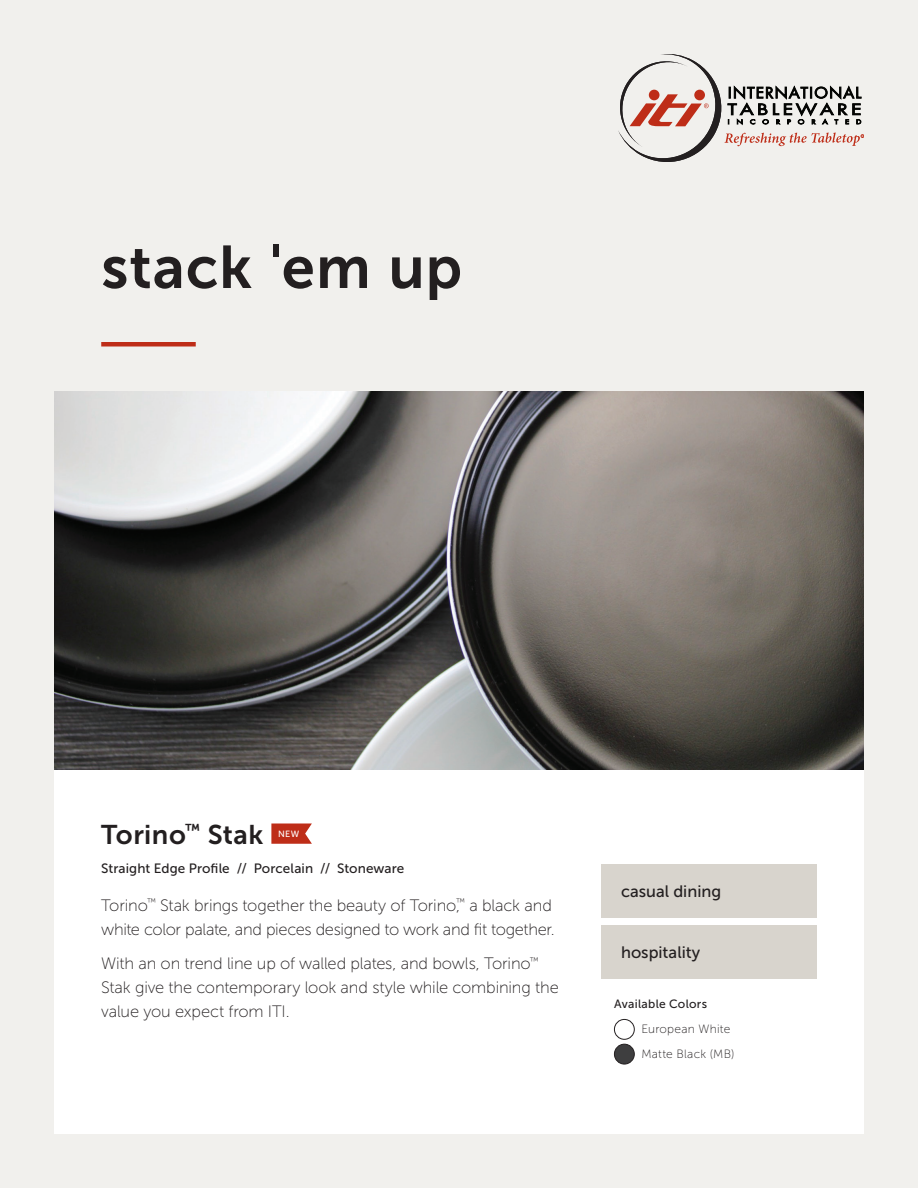
<style>
.page{position:relative;width:918px;height:1188px;background:#f1f0ed}
.page>*{position:absolute;margin:0;border:0;box-sizing:border-box;transform-origin:0 0}
.t1{font:60px "Museo Sans 700";letter-spacing:.015em;color:#231f20}
.t2{font:27px "Museo Sans 700";letter-spacing:.015em;color:#231f20}
.t3{font:16.5px/24px "Museo Sans 100";letter-spacing:-.01em;color:#231f20}
.t4{font:16.5px "Museo Sans 500";color:#231f20}
.t5{font:13.5px "Museo Sans 500";letter-spacing:.005em;color:#231f20}
.t6{font:12px/24.8px "Museo Sans 100";letter-spacing:.02em;color:#231f20}
.t7{font:12px "Museo Sans 500";letter-spacing:.025em;color:#231f20}
.t8{font:9px "Museo Sans 500";color:#fff}
</style>
<div class="page">
<div style="left:54px;top:770px;width:810px;height:364px;background:#fff"></div>
<svg style="left:618px;top:54px;width:246px;height:108px"></svg>
<div style="left:601px;top:925px;width:216px;height:54px;background:#d8d4cd"></div>
<div style="left:601px;top:864px;width:216px;height:54px;background:#d8d4cd"></div>
<svg style="left:271px;top:824px;width:41px;height:20px"></svg>
<hr style="left:101px;top:342px;width:95px;height:4px;background:#be2d18">
<img style="left:54px;top:392px;width:810px;height:378px">
<div style="left:614px;top:1019px;width:20px;height:21px;border:1px solid #231f20;border-radius:50%"></div>
<div style="left:614px;top:1044px;width:20px;height:20px;background:#3e3e3f;border-radius:50%"></div>
<div style="left:614px;top:1044px;width:20px;height:20px;border:1px solid #231f20;border-radius:50%"></div>
<h1 class="t1" style="left:101px;top:234px;width:362px">stack 'em up</h1>
<h2 class="t2" style="left:101px;top:819px;width:164px">Torino<sup>™</sup> Stak</h2>
<p class="t8" style="left:278px;top:829px;width:23px">NEW</p>
<p class="t5" style="left:101px;top:861px;width:305px">Straight Edge Profile // Porcelain // Stoneware</p>
<p class="t3" style="left:101px;top:893px;width:455px">Torino<sup>™</sup> Stak brings together the beauty of Torino,<sup>™</sup> a black and white color palate, and pieces designed to work and fit together.</p>
<p class="t3" style="left:101px;top:952px;width:459px">With an on trend line up of walled plates, and bowls, Torino<sup>™<br></sup>Stak give the contemporary look and style while combining the value you expect from ITI.</p>
<p class="t4" style="left:621px;top:882px;width:102px">casual dining</p>
<p class="t4" style="left:621px;top:943px;width:81px">hospitality</p>
<p class="t7" style="left:614px;top:997px;width:94px">Available Colors</p>
<p class="t6" style="left:641px;top:1016px;width:95px">European White<br>Matte Black (MB)</p>
</div>
